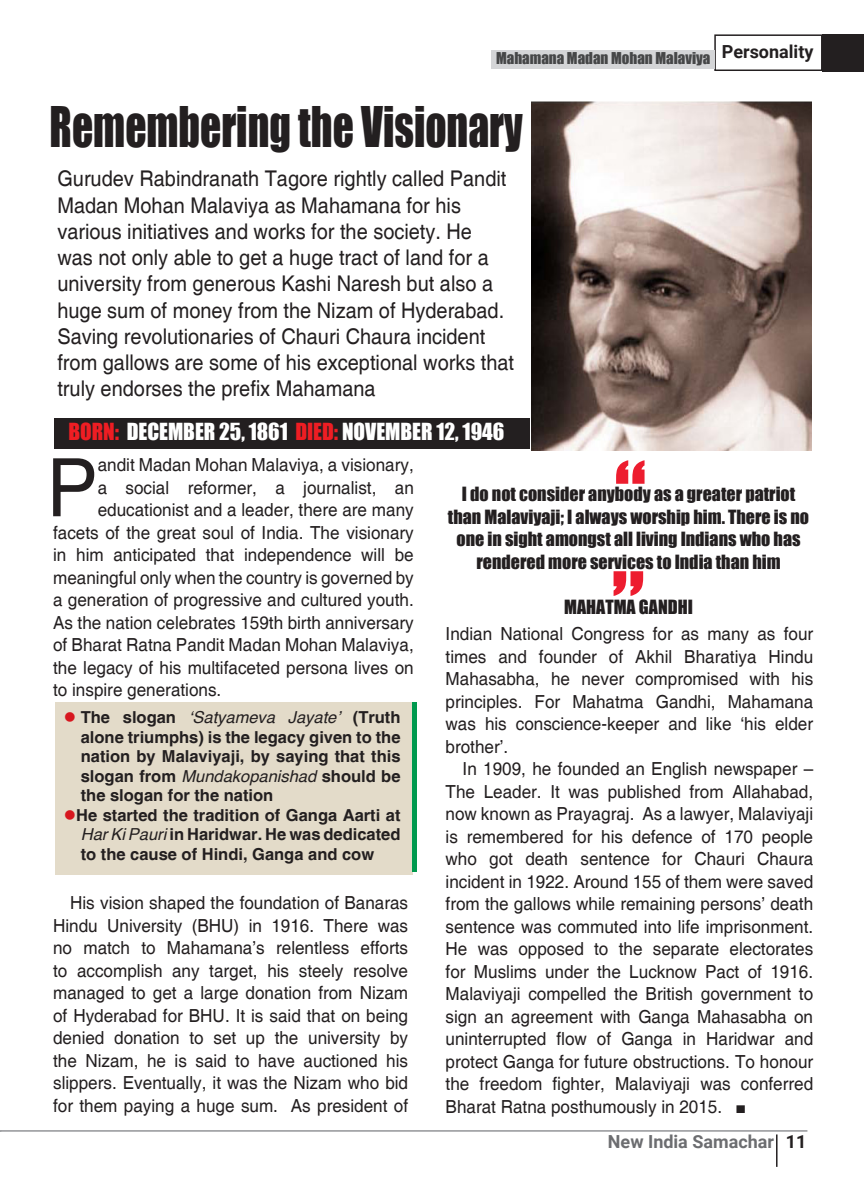
<style>
.page{position:relative;width:864px;height:1188px;background:#fff}
.page>*{position:absolute;margin:0;border:0;box-sizing:border-box;transform-origin:0 0}
.box_text{font:80.7px "Helvetica";color:#231f20;scale:.95 1}
.headline_Khand{font:51.45px "Impact";color:#231f20;scale:.81 1}
.intro{font:21.6px/26.2px "Helvetica";color:#231f20;scale:.92 1}
.t1{font:21.6px "Impact";color:#fff}
.box_text-2{font:18px/22.5px "Helvetica";color:#231f20;text-align:justify;scale:.95 1}
.t2{font:18px/22.5px "Impact";color:#231f20;text-align:center}
.t3{font:700 18px "Roboto";color:#6c6d70}
.t4{font:700 18px "Roboto";color:#231f20}
.box_text-3{font:700 16.5px/19.5px "Helvetica";color:#231f20;text-align:justify}
.t5{font:15px "Impact";color:#464748}
.s1{color:#ee1d23}
.s2{color:#d7171f}
.s3{font-weight:400;font-style:italic}
.s4{color:#231f20}
</style>
<div class="page">
<hr style="left:776px;top:1134px;width:2px;height:33px;background:#231f20">
<hr style="left:0;top:1130px;width:807px;height:2px;background:#939598">
<div style="left:714px;top:34px;width:109px;height:37px;background:#fff;border:2px solid #231f20"></div>
<div style="left:823px;top:34px;width:41px;height:38px;background:#231f20"></div>
<div style="left:491px;top:50px;width:224px;height:19px;background:#d4d5d7"></div>
<img style="left:531px;top:102px;width:280px;height:348px">
<div style="left:54px;top:418px;width:476px;height:31px;background:#231f20"></div>
<svg style="left:616px;top:460px;width:29px;height:24px"></svg>
<svg style="left:614px;top:571px;width:29px;height:25px"></svg>
<div style="left:737px;top:1106px;width:7px;height:6px;background:#231f20"></div>
<div style="left:736px;top:1105px;width:9px;height:8px;border:2px solid #231f20"></div>
<div style="left:55px;top:702px;width:357px;height:173px;background:#e3dbc9"></div>
<div style="left:412px;top:702px;width:5px;height:169px;background:#00994e"></div>
<p class="t5" style="left:496px;top:47px;width:216px">Mahamana Madan Mohan Malaviya</p>
<p class="t4" style="left:722px;top:39px;width:93px">Personality</p>
<p class="headline_Khand" style="left:50px;top:87px;width:586px">Remembering the Visionary</p>
<p class="intro" style="left:57px;top:166px;width:498px">Gurudev Rabindranath Tagore rightly called Pandit Madan Mohan Malaviya as Mahamana for his various initiatives and works for the society. He<br>was not only able to get a huge tract of land for a university from generous Kashi Naresh but also a huge sum of money from the Nizam of Hyderabad.<br>Saving revolutionaries of Chauri Chaura incident from gallows are some of his exceptional works that truly endorses the prefix Mahamana</p>
<p class="t1" style="left:68px;top:415px;width:438px"><span class="s1">BORN:</span> DECEMBER 25, 1861 <span class="s1">DIED:</span> NOVEMBER 12, 1946</p>
<p class="box_text" style="left:47px;top:441px;width:55px">P</p>
<p class="box_text-2" style="left:98px;top:454px;width:334px">andit Madan Mohan Malaviya, a visionary,</p>
<p class="box_text-2" style="left:98px;top:477px;width:334px">a social reformer, a journalist, an</p>
<p class="box_text-2" style="left:98px;top:499px;width:334px">educationist and a leader, there are many</p>
<p class="box_text-2" style="left:53px;top:522px;width:381px">facets of the great soul of India. The visionary</p>
<p class="box_text-2" style="left:53px;top:544px;width:381px">in him anticipated that independence will be</p>
<p class="box_text-2" style="left:53px;top:567px;width:381px">meaningful only when the country is governed by</p>
<p class="box_text-2" style="left:53px;top:589px;width:381px">a generation of progressive and cultured youth.</p>
<p class="box_text-2" style="left:53px;top:612px;width:381px">As the nation celebrates 159th birth anniversary</p>
<p class="box_text-2" style="left:53px;top:634px;width:381px">of Bharat Ratna Pandit Madan Mohan Malaviya,</p>
<p class="box_text-2" style="left:53px;top:657px;width:381px">the legacy of his multifaceted persona lives on</p>
<p class="box_text-2" style="left:53px;top:679px;width:179px">to inspire generations.</p>
<p class="t2" style="left:448px;top:482px;width:363px">I do not consider anybody as a greater patriot than Malaviyaji; I always worship him. There is no one in sight amongst all living Indians who has rendered more services to India than him</p>
<p class="t2" style="left:564px;top:595px;width:130px">MAHATMA GANDHI</p>
<p class="box_text-2" style="left:446px;top:624px;width:388px">Indian National Congress for as many as four times and founder of Akhil Bharatiya Hindu Mahasabha, he never compromised with his principles. For Mahatma Gandhi, Mahamana was his conscience-keeper and like ‘his elder brother’.</p>
<p class="box_text-2" style="left:446px;top:759px;width:389px;text-indent:17px">In 1909, he founded an English newspaper – The Leader. It was published from Allahabad, now known as Prayagraj. As a lawyer, Malaviyaji is remembered for his defence of 170 people who got death sentence for Chauri Chaura incident in 1922. Around 155 of them were saved from the gallows while remaining persons’ death sentence was commuted into life imprisonment.<br>He was opposed to the separate electorates for Muslims under the Lucknow Pact of 1916.<br>Malaviyaji compelled the British government to sign an agreement with Ganga Mahasabha on uninterrupted flow of Ganga in Haridwar and protect Ganga for future obstructions. To honour the freedom fighter, Malaviyaji was conferred Bharat Ratna posthumously in 2015.</p>
<p class="box_text-3" style="left:81px;top:707px;width:321px;text-indent:-17px"><span class="s2">●</span> The slogan <span class="s3">‘Satyameva Jayate’</span> (Truth alone triumphs) is the legacy given to the nation by Malaviyaji, by saying that this slogan from <span class="s3">Mundakopanishad</span> should be the slogan for the nation</p>
<p class="box_text-3" style="left:81px;top:805px;width:321px;text-indent:-17px"><span class="s2">●</span>He started the tradition of Ganga Aarti at <span class="s3">Har Ki Pauri</span> in Haridwar. He was dedicated to the cause of Hindi, Ganga and cow</p>
<p class="box_text-2" style="left:53px;top:892px;width:375px;text-indent:17px">His vision shaped the foundation of Banaras Hindu University (BHU) in 1916. There was no match to Mahamana’s relentless efforts to accomplish any target, his steely resolve managed to get a large donation from Nizam of Hyderabad for BHU. It is said that on being denied donation to set up the university by the Nizam, he is said to have auctioned his slippers. Eventually, it was the Nizam who bid for them paying a huge sum. As president of</p>
<p class="t3" style="left:608px;top:1129px;width:200px">New India Samachar <span class="s4">11</span></p>
</div>
